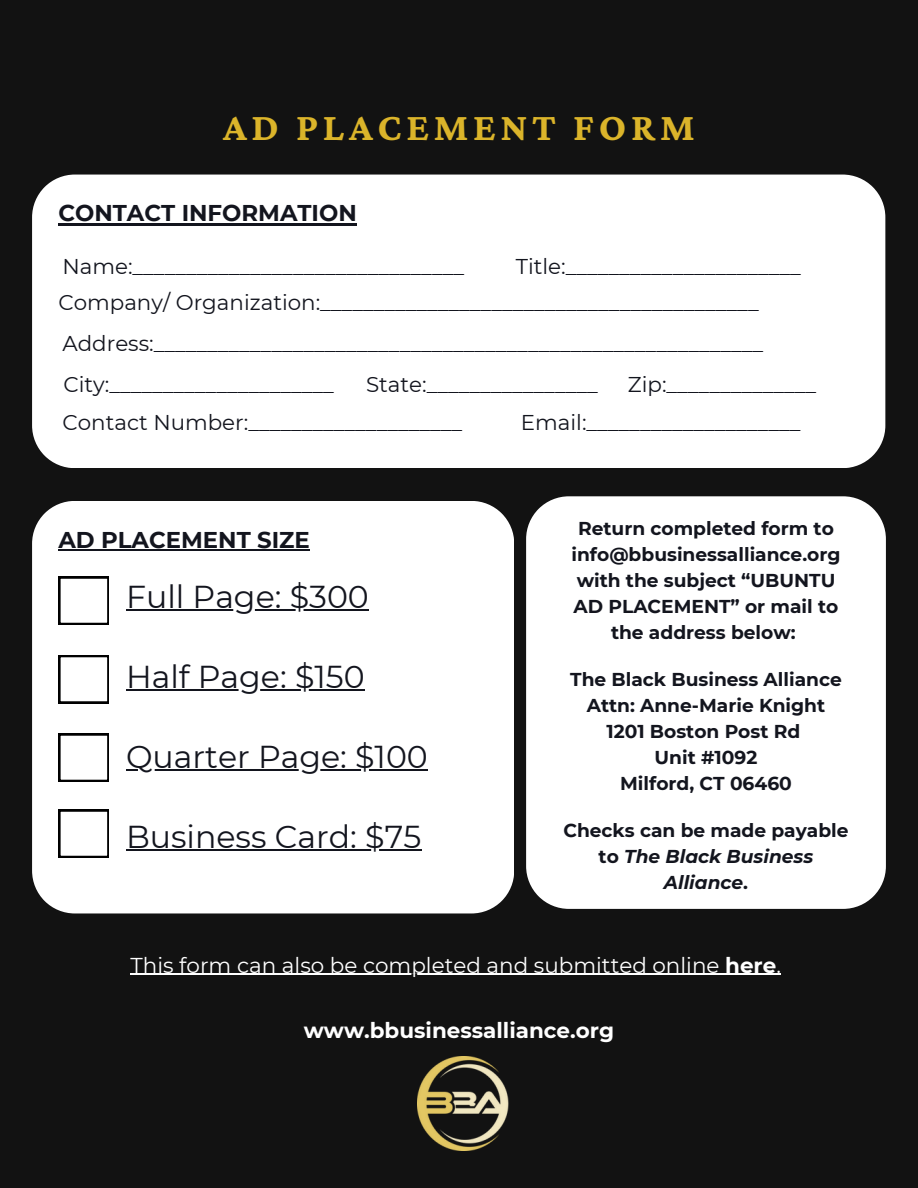
<style>
.page{position:relative;width:918px;height:1188px;background:#121212}
.page>*{position:absolute;margin:0;border:0;box-sizing:border-box;transform-origin:0 0}
.t1{font:700 39.9px "Crimson Pro";letter-spacing:.115em;color:#dbb42a}
.t2{font:31.65px "Montserrat";color:#13151e}
.t3{font:700 22.8px "Montserrat";color:#13151e}
.t4{font:21.45px "Montserrat";color:#13151e}
.t5{font:21.45px "Montserrat";color:#fff}
.t6{font:700 21.45px "Montserrat";color:#fff}
.t7{font:700 18.6px/25.8px "Montserrat";color:#13151e;text-align:center}
.s1{font-style:italic}
.s2{font-weight:700}
</style>
<div class="page">
<div style="left:526px;top:496px;width:360px;height:413px;background:#fff"></div>
<div style="left:32px;top:501px;width:482px;height:412px;background:#fff"></div>
<hr style="left:58px;top:550px;width:252px;height:1px;background:#13151e">
<svg style="left:58px;top:655px;width:51px;height:48px;background:#d5d5d5"></svg>
<svg style="left:58px;top:733px;width:51px;height:49px;background:#d0d0d0"></svg>
<svg style="left:58px;top:577px;width:51px;height:48px;background:#d5d5d5"></svg>
<hr style="left:126px;top:610px;width:243px;height:1px;background:#13151e">
<div style="left:32px;top:175px;width:853px;height:293px;background:#fff"></div>
<hr style="left:58px;top:223px;width:299px;height:2px;background:#13151e">
<img style="left:418px;top:1057px;width:91px;height:93px">
<hr style="left:131px;top:974px;width:594px;height:1px;background:#fff">
<hr style="left:725px;top:974px;width:51px;height:1px;background:#fff">
<hr style="left:126px;top:690px;width:239px;height:1px;background:#13151e">
<hr style="left:126px;top:770px;width:302px;height:1px;background:#13151e">
<hr style="left:126px;top:849px;width:295px;height:2px;background:#13151e">
<svg style="left:58px;top:810px;width:51px;height:48px;background:#d5d5d5"></svg>
<h1 class="t1" style="left:223px;top:104px;width:473px">AD PLACEMENT FORM</h1>
<h5 class="t3" style="left:58px;top:199px;width:300px">CONTACT INFORMATION</h5>
<h5 class="t4" style="left:62px;top:253px;width:403px">Name:_______________________________</h5>
<h5 class="t4" style="left:516px;top:253px;width:287px">Title:______________________</h5>
<h5 class="t4" style="left:58px;top:289px;width:702px">Company/ Organization:_________________________________________</h5>
<h5 class="t4" style="left:62px;top:330px;width:702px">Address:_________________________________________________________</h5>
<h5 class="t4" style="left:63px;top:371px;width:272px">City:_____________________</h5>
<h5 class="t4" style="left:366px;top:371px;width:233px">State:________________</h5>
<h5 class="t4" style="left:628px;top:371px;width:190px">Zip:______________</h5>
<h3 class="t4" style="left:62px;top:409px;width:401px">Contact Number:____________________</h3>
<h2 class="t4" style="left:521px;top:409px;width:281px">Email:____________________</h2>
<h3 class="t3" style="left:58px;top:526px;width:253px">AD PLACEMENT SIZE</h3>
<h5 class="t2" style="left:126px;top:577px;width:244px">Full Page: $300</h5>
<h5 class="t2" style="left:126px;top:657px;width:240px">Half Page: $150</h5>
<h4 class="t2" style="left:126px;top:737px;width:303px">Quarter Page: $100</h4>
<p class="t2" style="left:126px;top:817px;width:297px">Business Card: $75</p>
<h2 class="t7" style="left:572px;top:516px;width:271px">Return completed form to info@bbusinessalliance.org with the subject “UBUNTU<br>AD PLACEMENT” or mail to the address below:</h2>
<h2 class="t7" style="left:570px;top:667px;width:273px">The Black Business Alliance</h2>
<h2 class="t7" style="left:587px;top:692px;width:240px">Attn: Anne-Marie Knight</h2>
<p class="t7" style="left:606px;top:718px;width:195px">1201 Boston Post Rd</p>
<p class="t7" style="left:655px;top:744px;width:104px">Unit #1092</p>
<p class="t7" style="left:620px;top:770px;width:173px">Milford, CT 06460</p>
<p class="t7" style="left:563px;top:817px;width:287px">Checks can be made payable to <span class="s1">The Black Business<br>Alliance</span>.</p>
<p class="t5" style="left:131px;top:952px;width:652px">This form can also be completed and submitted online <span class="s2">here</span>.</p>
<p class="t6" style="left:304px;top:1017px;width:312px">www.bbusinessalliance.org</p>
</div>
